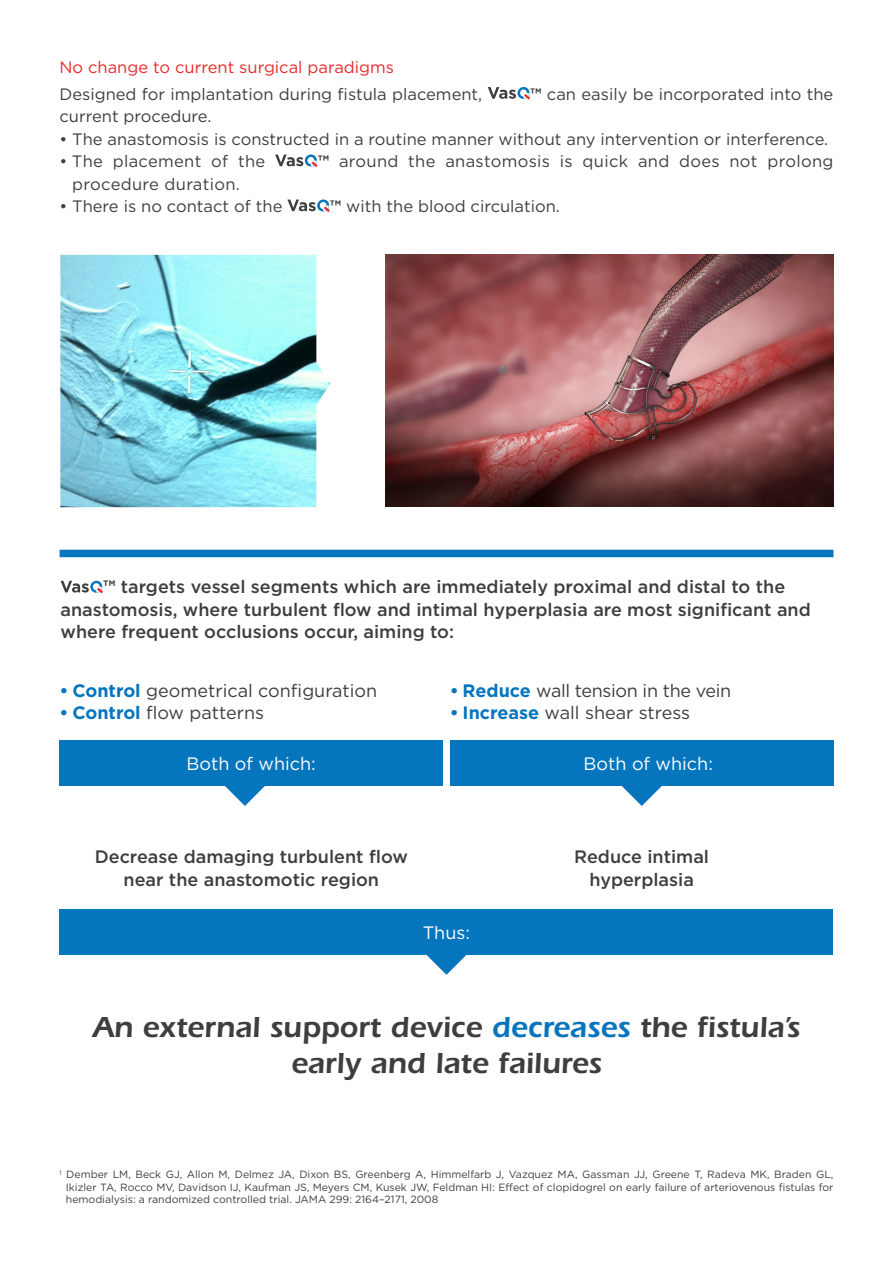
<style>
.page{position:relative;width:893px;height:1263px;background:#fff}
.page>*{position:absolute;margin:0;border:0;box-sizing:border-box;transform-origin:0 0}
.t1{font:600 30px/36px "ITC Eras Std";color:#3e3e3f;text-align:center}
.t2{font:500 18px/22.5px "Gotham HTF";color:#3e3e3f;text-align:center}
.t3{font:18px "Gotham HTF";color:#3e3e3f}
.t4{font:18px "Gotham HTF";color:#fff}
.t5{font:18px "Gotham HTF";letter-spacing:-.02em;color:#3e3e3f}
.t6{font:16.5px/22.5px "Gotham HTF";color:#3e3e3f}
.t7{font:16.5px/22.5px "Gotham HTF";letter-spacing:.02em;color:#3e3e3f}
.t8{font:16.5px "Gotham HTF";color:#e82a2a}
.t9{font:700 16.5px "Gotham HTF";color:#3e3e3f}
.t10{font:10.5px/12.6px "Gotham HTF";color:#3e3e3f;text-align:justify}
.t11{font:6.15px "Gotham HTF";color:#3e3e3f}
.s1{font-weight:700}
.s2{font-weight:700;color:#0575bd}
.s3{color:#0575bd}
</style>
<div class="page">
<svg style="left:61px;top:581px;width:42px;height:12px"></svg>
<div style="left:60px;top:740px;width:383px;height:45px;background:#0575bd"></div>
<svg style="left:223px;top:785px;width:43px;height:21px"></svg>
<div style="left:450px;top:740px;width:383px;height:45px;background:#0575bd"></div>
<svg style="left:620px;top:785px;width:43px;height:21px"></svg>
<img style="left:60px;top:255px;width:270px;height:252px">
<svg style="left:488px;top:87px;width:42px;height:13px"></svg>
<svg style="left:275px;top:154px;width:43px;height:13px"></svg>
<svg style="left:287px;top:199px;width:43px;height:13px"></svg>
<div style="left:60px;top:550px;width:773px;height:7px;background:#0575bd"></div>
<div style="left:60px;top:909px;width:773px;height:45px;background:#0575bd"></div>
<svg style="left:425px;top:954px;width:43px;height:21px"></svg>
<img style="left:386px;top:255px;width:447px;height:251px">
<p class="t8" style="left:60px;top:58px;width:336px">No change to current surgical paradigms</p>
<p class="t6" style="left:60px;top:82px;width:424px">Designed for implantation during fistula placement, current procedure.</p>
<p class="t6" style="left:60px;top:127px;width:770px">• The anastomosis is constructed in a routine manner without any intervention or interference.</p>
<p class="t7" style="left:767px;top:150px;width:68px">prolong</p>
<p class="t6" style="left:530px;top:82px;width:305px"><span class="s1">™</span> can easily be incorporated into the</p>
<p class="t6" style="left:211px;top:150px;width:19px">of</p>
<p class="t7" style="left:72px;top:150px;width:169px;text-indent:-13px">• The<br>procedure duration.</p>
<p class="t7" style="left:113px;top:150px;width:90px">placement</p>
<p class="t6" style="left:238px;top:150px;width:29px">the</p>
<p class="t6" style="left:339px;top:150px;width:61px">around</p>
<p class="t6" style="left:408px;top:150px;width:29px">the</p>
<p class="t6" style="left:583px;top:150px;width:47px">quick</p>
<p class="t6" style="left:638px;top:150px;width:33px">and</p>
<p class="t6" style="left:679px;top:150px;width:42px">does</p>
<p class="t7" style="left:445px;top:150px;width:106px">anastomosis</p>
<p class="t6" style="left:560px;top:150px;width:14px">is</p>
<p class="t9" style="left:318px;top:152px;width:13px">™</p>
<p class="t6" style="left:729px;top:150px;width:30px">not</p>
<p class="t6" style="left:60px;top:195px;width:224px">• There is no contact of the</p>
<p class="t6" style="left:330px;top:195px;width:232px"><span class="s1">™</span> with the blood circulation.</p>
<p class="t2" style="left:61px;top:575px;width:752px;text-align:left;text-indent:42px"><span class="s1">™</span> targets vessel segments which are immediately proximal and distal to the anastomosis, where turbulent flow and intimal hyperplasia are most significant and where frequent occlusions occur, aiming to:</p>
<p class="t3" style="left:60px;top:680px;width:319px"><span class="s2">• Control</span> geometrical configuration</p>
<p class="t3" style="left:60px;top:703px;width:206px"><span class="s2">• Control</span> flow patterns</p>
<p class="t4" style="left:187px;top:753px;width:131px">Both of which:</p>
<p class="t5" style="left:450px;top:680px;width:283px"><span class="s2">• Reduce</span> wall tension in the vein</p>
<p class="t3" style="left:450px;top:703px;width:242px"><span class="s2">• Increase</span> wall shear stress</p>
<p class="t4" style="left:584px;top:753px;width:131px">Both of which:</p>
<p class="t2" style="left:95px;top:845px;width:315px">Decrease damaging turbulent flow near the anastomotic region</p>
<p class="t2" style="left:574px;top:845px;width:136px">Reduce intimal hyperplasia</p>
<p class="t4" style="left:423px;top:922px;width:49px">Thus:</p>
<p class="t1" style="left:93px;top:1009px;width:709px">An external support device <span class="s3">decreases</span> the fistulas’ early and late failures</p>
<p class="t11" style="left:60px;top:1169px;width:4px">1</p>
<p class="t10" style="left:66px;top:1168px;width:769px">Dember LM, Beck GJ, Allon M, Delmez JA, Dixon BS, Greenberg A, Himmelfarb ,J Vazquez MA, Gassman JJ, Greene ,T Radeva MK, Braden GL, Ikizler TA, Rocco MV, Davidson IJ, Kaufman JS, Meyers CM, Kusek JW, Feldman HI: Effect of clopidogrel on early failure of arteriovenous fistulas for hemodialysis a: randomized controlled trial. JAMA 299: 2164–2171, 2008</p>
</div>
